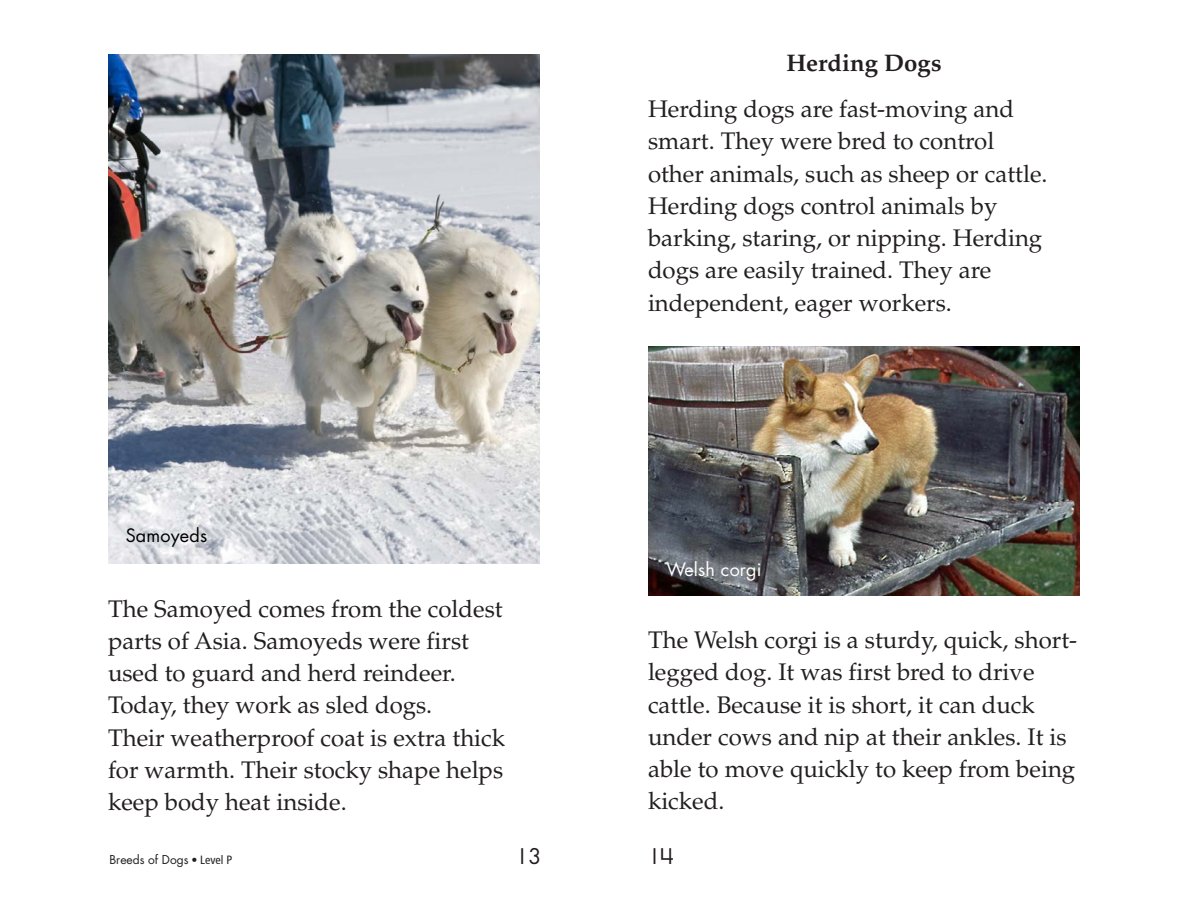
<style>
.page{position:relative;width:1188px;height:918px;background:#fff}
.page>*{position:absolute;margin:0;border:0;box-sizing:border-box;transform-origin:0 0}
.t1{font:24px/32.2px "Palatino LT Std";color:#231f20}
.t2{font:700 24px "Palatino LT Std";color:#231f20}
.t3{font:21px "Razfutura";color:#231f20}
.t4{font:18px "Futura Std";letter-spacing:.01em;color:#fff}
.t5{font:18px "Futura Std";letter-spacing:.01em;color:#000}
.t6{font:12px "Futura Std";color:#231f20}
.s1{font-family:"Frutiger LT Std";font-stretch:condensed}
</style>
<div class="page">
<img style="left:108px;top:54px;width:432px;height:509px">
<img style="left:648px;top:347px;width:432px;height:248px">
<p class="t5" style="left:126px;top:524px;width:83px">Samoyeds</p>
<p class="t1" style="left:108px;top:593px;width:399px">The Samoyed comes from the coldest parts of Asia. Samoyeds were first used to guard and herd reindeer.<br>Today, they work as sled dogs.<br>Their weatherproof coat is extra thick for warmth. Their stocky shape helps keep body heat inside.</p>
<p class="t2" style="left:786px;top:49px;width:157px">Herding Dogs</p>
<p class="t1" style="left:648px;top:93px;width:401px">Herding dogs are fast-moving and smart. They were bred to control other animals, such as sheep or cattle.<br>Herding dogs control animals by barking, staring, or nipping. Herding dogs are easily trained. They are independent, eager workers.</p>
<p class="t4" style="left:666px;top:558px;width:97px">Welsh corgi</p>
<p class="t1" style="left:648px;top:624px;width:431px">The Welsh corgi is a sturdy, quick, short&shy;legged dog. It was first bred to drive cattle. Because it is short, it can duck under cows and nip at their ankles. It is able to move quickly to keep from being kicked.</p>
<p class="t6" style="left:110px;top:852px;width:124px">Breeds of Dogs <span class="s1">• Level P</span></p>
<p class="t3" style="left:516px;top:842px;width:27px">13</p>
<p class="t3" style="left:648px;top:842px;width:27px">14</p>
</div>
